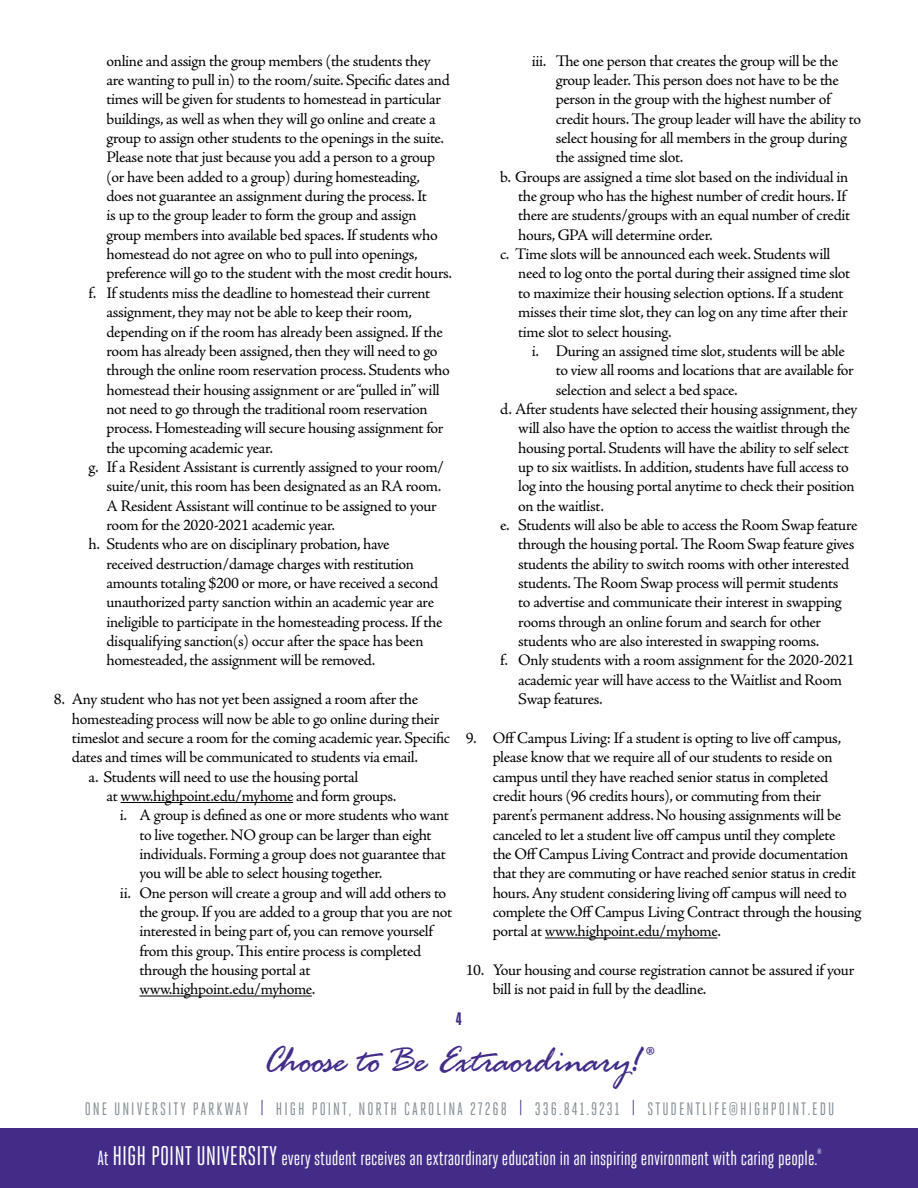
<style>
.page{position:relative;width:918px;height:1188px;background:#fff}
.page>*{position:absolute;margin:0;border:0;box-sizing:border-box;transform-origin:0 0}
.t1{font:40.2px "Rage Italic Plain";color:#422c88}
.t2{font:20.4px "Heroic Condensed";color:#fff}
.t3{font:18px "Heroic Condensed";letter-spacing:.11em;color:#879197}
.t4{font:800 18px "Heroic Condensed";color:#422c88}
.t5{font:16.2px/19.4px "Adobe Jenson Pro";letter-spacing:-.025em;color:#000}
.t6{font:7.5px "Heroic Condensed";color:#fff}
.s1{color:#422c88}
.s2{font-size:27px}
</style>
<div class="page">
<div style="left:0;top:1129px;width:918px;height:59px;background:#422c88"></div>
<hr style="left:121px;top:802px;width:172px;height:1px;background:#000">
<hr style="left:140px;top:996px;width:172px;height:1px;background:#000">
<hr style="left:545px;top:938px;width:172px;height:1px;background:#000">
<p class="t5" style="left:106px;top:51px;width:326px">online and assign the group members (the students they</p>
<p class="t5" style="left:106px;top:71px;width:345px">are wanting to pull in) to the room/suite. Specific dates and</p>
<p class="t5" style="left:106px;top:90px;width:336px">times will be given for students to homestead in particular</p>
<p class="t5" style="left:106px;top:109px;width:331px">buildings, as well as when they will go online and create a</p>
<p class="t5" style="left:106px;top:129px;width:339px">group to assign other students to the openings in the suite.</p>
<p class="t5" style="left:106px;top:148px;width:330px">Please note that just because you add a person to a group</p>
<p class="t5" style="left:106px;top:167px;width:315px">(or have been added to a group) during homesteading,</p>
<p class="t5" style="left:106px;top:187px;width:322px">does not guarantee an assignment during the process. It</p>
<p class="t5" style="left:106px;top:206px;width:312px">is up to the group leader to form the group and assign</p>
<p class="t5" style="left:106px;top:225px;width:333px">group members into available bed spaces. If students who</p>
<p class="t5" style="left:106px;top:245px;width:313px">homestead do not agree on who to pull into openings,</p>
<p class="t5" style="left:106px;top:264px;width:347px">preference will go to the student with the most credit hours.</p>
<p class="t5" style="left:89px;top:283px;width:343px">f. If students miss the deadline to homestead their current</p>
<p class="t5" style="left:106px;top:303px;width:307px">assignment, they may not be able to keep their room,</p>
<p class="t5" style="left:106px;top:322px;width:338px">depending on if the room has already been assigned. If the</p>
<p class="t5" style="left:106px;top:341px;width:333px">room has already been assigned, then they will need to go</p>
<p class="t5" style="left:106px;top:361px;width:345px">through the online room reservation process. Students who</p>
<p class="t5" style="left:106px;top:380px;width:335px">homestead their housing assignment or are “pulled in” will</p>
<p class="t5" style="left:106px;top:399px;width:323px">not need to go through the traditional room reservation</p>
<p class="t5" style="left:106px;top:419px;width:339px">process. Homesteading will secure housing assignment for</p>
<p class="t5" style="left:106px;top:438px;width:168px">the upcoming academic year.</p>
<p class="t5" style="left:89px;top:458px;width:357px">g. If a Resident Assistant is currently assigned to your room/</p>
<p class="t5" style="left:106px;top:477px;width:336px">suite/unit, this room has been designated as an RA room.</p>
<p class="t5" style="left:106px;top:496px;width:332px">A Resident Assistant will continue to be assigned to your</p>
<p class="t5" style="left:106px;top:516px;width:230px">room for the 2020-2021 academic year.</p>
<p class="t5" style="left:89px;top:535px;width:303px">h. Students who are on disciplinary probation, have</p>
<p class="t5" style="left:106px;top:554px;width:309px">received destruction/damage charges with restitution</p>
<p class="t5" style="left:106px;top:574px;width:333px">amounts totaling $200 or more, or have received a second</p>
<p class="t5" style="left:106px;top:593px;width:329px">unauthorized party sanction within an academic year are</p>
<p class="t5" style="left:106px;top:612px;width:337px">ineligible to participate in the homesteading process. If the</p>
<p class="t5" style="left:106px;top:632px;width:319px">disqualifying sanction(s) occur after the space has been</p>
<p class="t5" style="left:106px;top:651px;width:271px">homesteaded, the assignment will be removed.</p>
<p class="t5" style="left:54px;top:690px;width:366px">8. Any student who has not yet been assigned a room after the</p>
<p class="t5" style="left:72px;top:709px;width:369px">homesteading process will now be able to go online during their</p>
<p class="t5" style="left:72px;top:728px;width:380px">timeslot and secure a room for the coming academic year. Specific</p>
<p class="t5" style="left:72px;top:748px;width:348px">dates and times will be communicated to students via email.</p>
<p class="t5" style="left:88px;top:767px;width:271px">a. Students will need to use the housing portal</p>
<p class="t5" style="left:106px;top:786px;width:291px">at www.highpoint.edu/myhome and form groups.</p>
<p class="t5" style="left:120px;top:806px;width:330px">i. A group is defined as one or more students who want</p>
<p class="t5" style="left:139px;top:825px;width:294px">to live together. NO group can be larger than eight</p>
<p class="t5" style="left:139px;top:845px;width:308px">individuals. Forming a group does not guarantee that</p>
<p class="t5" style="left:139px;top:864px;width:244px">you will be able to select housing together.</p>
<p class="t5" style="left:120px;top:883px;width:328px">ii. One person will create a group and will add others to</p>
<p class="t5" style="left:139px;top:903px;width:314px">the group. If you are added to a group that you are not</p>
<p class="t5" style="left:139px;top:922px;width:295px">interested in being part of, you can remove yourself</p>
<p class="t5" style="left:139px;top:941px;width:283px">from this group. This entire process is completed</p>
<p class="t5" style="left:139px;top:961px;width:172px">through the housing portal at</p>
<p class="t5" style="left:139px;top:980px;width:177px">www.highpoint.edu/myhome.</p>
<p class="t5" style="left:532px;top:51px;width:308px">iii. The one person that creates the group will be the</p>
<p class="t5" style="left:556px;top:71px;width:285px">group leader. This person does not have to be the</p>
<p class="t5" style="left:556px;top:90px;width:276px">person in the group with the highest number of</p>
<p class="t5" style="left:556px;top:109px;width:307px">credit hours. The group leader will have the ability to</p>
<p class="t5" style="left:556px;top:129px;width:293px">select housing for all members in the group during</p>
<p class="t5" style="left:556px;top:148px;width:129px">the assigned time slot.</p>
<p class="t5" style="left:500px;top:167px;width:350px">b. Groups are assigned a time slot based on the individual in</p>
<p class="t5" style="left:518px;top:187px;width:329px">the group who has the highest number of credit hours. If</p>
<p class="t5" style="left:518px;top:206px;width:333px">there are students/groups with an equal number of credit</p>
<p class="t5" style="left:518px;top:225px;width:196px">hours, GPA will determine order.</p>
<p class="t5" style="left:500px;top:245px;width:332px">c. Time slots will be announced each week. Students will</p>
<p class="t5" style="left:518px;top:264px;width:334px">need to log onto the portal during their assigned time slot</p>
<p class="t5" style="left:518px;top:283px;width:327px">to maximize their housing selection options. If a student</p>
<p class="t5" style="left:518px;top:303px;width:331px">misses their time slot, they can log on any time after their</p>
<p class="t5" style="left:518px;top:322px;width:155px">time slot to select housing.</p>
<p class="t5" style="left:532px;top:341px;width:315px">i. During an assigned time slot, students will be able</p>
<p class="t5" style="left:556px;top:361px;width:300px">to view all rooms and locations that are available for</p>
<p class="t5" style="left:556px;top:380px;width:183px">selection and select a bed space.</p>
<p class="t5" style="left:500px;top:399px;width:359px">d. After students have selected their housing assignment, they</p>
<p class="t5" style="left:518px;top:419px;width:333px">will also have the option to access the waitlist through the</p>
<p class="t5" style="left:518px;top:438px;width:332px">housing portal. Students will have the ability to self select</p>
<p class="t5" style="left:518px;top:458px;width:332px">up to six waitlists. In addition, students have full access to</p>
<p class="t5" style="left:518px;top:477px;width:338px">log into the housing portal anytime to check their position</p>
<p class="t5" style="left:518px;top:496px;width:87px">on the waitlist.</p>
<p class="t5" style="left:500px;top:516px;width:359px">e. Students will also be able to access the Room Swap feature</p>
<p class="t5" style="left:518px;top:535px;width:338px">through the housing portal. The Room Swap feature gives</p>
<p class="t5" style="left:518px;top:554px;width:333px">students the ability to switch rooms with other interested</p>
<p class="t5" style="left:518px;top:574px;width:322px">students. The Room Swap process will permit students</p>
<p class="t5" style="left:518px;top:593px;width:325px">to advertise and communicate their interest in swapping</p>
<p class="t5" style="left:518px;top:612px;width:305px">rooms through an online forum and search for other</p>
<p class="t5" style="left:518px;top:632px;width:303px">students who are also interested in swapping rooms.</p>
<p class="t5" style="left:500px;top:651px;width:356px">f. Only students with a room assignment for the 2020-2021</p>
<p class="t5" style="left:518px;top:670px;width:325px">academic year will have access to the Waitlist and Room</p>
<p class="t5" style="left:518px;top:690px;width:86px">Swap features.</p>
<p class="t5" style="left:493px;top:728px;width:370px;text-indent:-27px">9. Off Campus Living: If a student is opting to live off campus, please know that we require all of our students to reside on campus until they have reached senior status in completed credit hours (96 credits hours), or commuting from their parent’s permanent address. No housing assignments will be canceled to let a student live off campus until they complete<br>the Off Campus Living Contract and provide documentation that they are commuting or have reached senior status in credit hours. Any student considering living off campus will need to complete the Off Campus Living Contract through the housing portal at www.highpoint.edu/myhome.</p>
<p class="t5" style="left:493px;top:961px;width:363px;text-indent:-27px">10. Your housing and course registration cannot be assured if your bill is not paid in full by the deadline.</p>
<p class="t4" style="left:456px;top:1009px;width:8px">4</p>
<h1 class="t1" style="left:264px;top:1036px;width:393px">Choose to Be Extraordinary!<sup>®</sup></h1>
<p class="t3" style="left:85px;top:1099px;width:751px">ONE UNIVERSITY PARKWAY <span class="s1">|</span> HIGH POINT, NORTH CAROLINA 27268 <span class="s1">|</span> 336.841.9231 <span class="s1">|</span> STUDENTLIFE@HIGHPOINT.EDU</p>
<p class="t2" style="left:98px;top:1147px;width:721px">At <span class="s2">HIGH POINT UNIVERSITY</span> every student receives an extraordinary education in an inspiring environment with caring people.</p>
<p class="t6" style="left:818px;top:1148px;width:5px">®</p>
</div>
